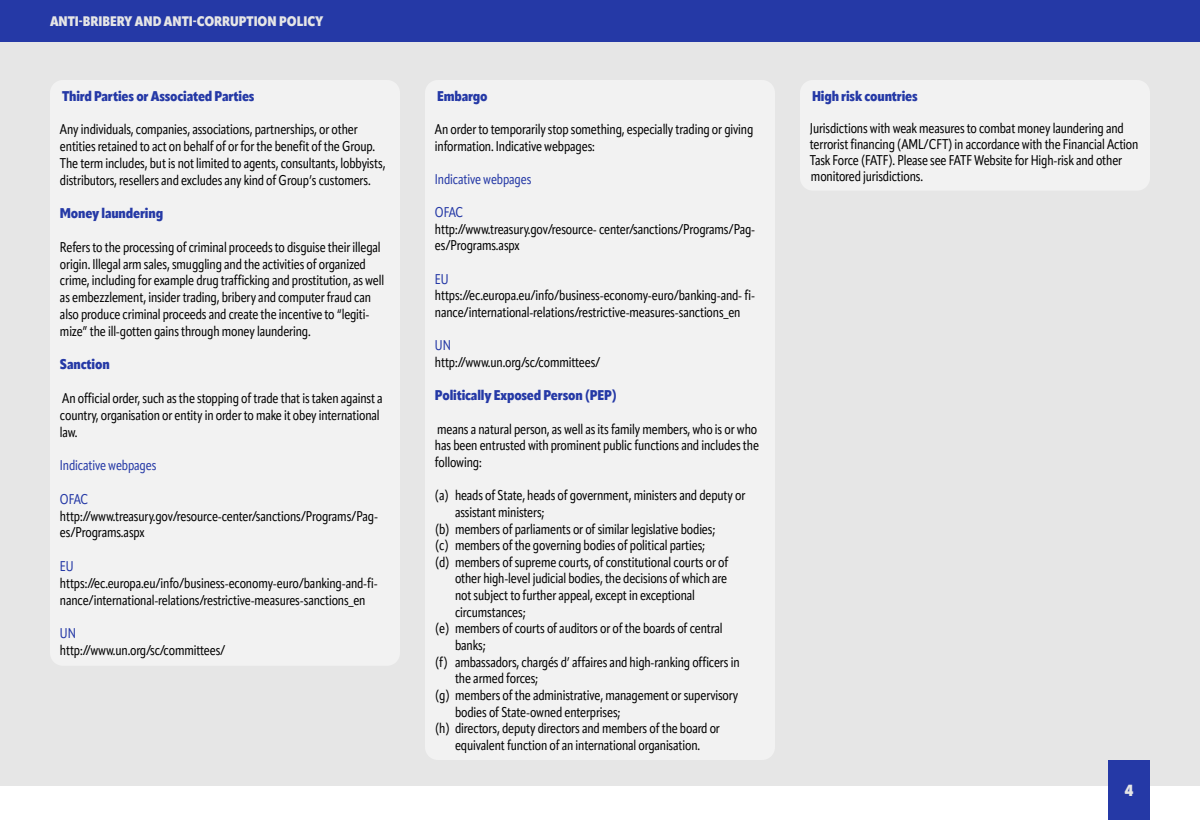
<style>
.page{position:relative;width:1200px;height:820px;background:#fff}
.page>*{position:absolute;margin:0;border:0;box-sizing:border-box;transform-origin:0 0}
.t1{font:900 16px "Apparat Cond";color:#e6e6e6}
.t2{font:14px/16.8px "Apparat Cond";letter-spacing:-.01em;color:#000}
.t3{font:900 14px "Apparat Cond";letter-spacing:-.01em;color:#2539a6}
.t4{font:14px "Apparat Cond";letter-spacing:-.01em;color:#2539a6}
.t5{font:900 13.7px "Apparat Cond";color:#e6e6e6}
</style>
<div class="page">
<div style="left:0;top:41px;width:1200px;height:745px;background:#e6e6e6"></div>
<div style="left:0;top:0;width:1200px;height:41px;background:#2539a6"></div>
<div style="left:1108px;top:760px;width:42px;height:60px;background:#2539a6"></div>
<div style="left:50px;top:80px;width:350px;height:586px;background:#f2f2f2;border-radius:13px"></div>
<div style="left:425px;top:80px;width:350px;height:680px;background:#f2f2f2;border-radius:13px"></div>
<div style="left:800px;top:80px;width:350px;height:111px;background:#f2f2f2;border-radius:13px"></div>
<p class="t5" style="left:50px;top:13px;width:275px">ANTI-BRIBERY AND ANTI-CORRUPTION POLICY</p>
<p class="t3" style="left:62px;top:87px;width:194px">Third Parties or Associated Parties</p>
<p class="t2" style="left:60px;top:121px;width:327px">Any individuals, companies, associations, partnerships, or other entities retained to act on behalf of or for the benefit of the Group.<br>The term includes, but is not limited to agents, consultants, lobbyists, distributors, resellers and excludes any kind of Group’s customers.</p>
<p class="t3" style="left:60px;top:205px;width:105px">Money laundering</p>
<p class="t2" style="left:60px;top:239px;width:326px">Refers to the processing of criminal proceeds to disguise their illegal origin. Illegal arm sales, smuggling and the activities of organized crime, including for example drug trafficking and prostitution, as well as embezzlement, insider trading, bribery and computer fraud can also produce criminal proceeds and create the incentive to “legiti&shy;mize” the ill-gotten gains through money laundering.</p>
<p class="t3" style="left:60px;top:356px;width:51px">Sanction</p>
<p class="t2" style="left:60px;top:390px;width:324px">An official order, such as the stopping of trade that is taken against a country, organisation or entity in order to make it obey international law.</p>
<p class="t4" style="left:60px;top:457px;width:98px">Indicative webpages</p>
<p class="t4" style="left:60px;top:491px;width:30px">OFAC</p>
<p class="t2" style="left:60px;top:507px;width:320px">http://www.treasury.gov/resource-center/sanctions/Programs/Pag&shy;es/Programs.aspx</p>
<p class="t4" style="left:60px;top:558px;width:15px">EU</p>
<p class="t2" style="left:60px;top:575px;width:319px">https://ec.europa.eu/info/business-economy-euro/banking-and-fi&shy;nance/international-relations/restrictive-measures-sanctions_en</p>
<p class="t4" style="left:60px;top:625px;width:17px">UN</p>
<p class="t2" style="left:60px;top:642px;width:167px">http://www.un.org/sc/committees/</p>
<p class="t3" style="left:437px;top:87px;width:52px">Embargo</p>
<p class="t2" style="left:435px;top:121px;width:320px">An order to temporarily stop something, especially trading or giving information. Indicative webpages:</p>
<p class="t4" style="left:435px;top:171px;width:98px">Indicative webpages</p>
<p class="t4" style="left:435px;top:204px;width:30px">OFAC</p>
<p class="t2" style="left:435px;top:221px;width:322px">http://www.treasury.gov/resource- center/sanctions/Programs/Pag&shy;es/Programs.aspx</p>
<p class="t4" style="left:435px;top:271px;width:15px">EU</p>
<p class="t2" style="left:435px;top:287px;width:322px">https://ec.europa.eu/info/business-economy-euro/banking-and- fi&shy;nance/international-relations/restrictive-measures-sanctions_en</p>
<p class="t4" style="left:435px;top:337px;width:17px">UN</p>
<p class="t2" style="left:435px;top:354px;width:167px">http://www.un.org/sc/committees/</p>
<p class="t3" style="left:435px;top:387px;width:183px">Politically Exposed Person (PEP)</p>
<p class="t2" style="left:435px;top:421px;width:326px">means a natural person, as well as its family members, who is or who has been entrusted with prominent public functions and includes the following:</p>
<p class="t2" style="left:435px;top:487px;width:312px">(a) heads of State, heads of government, ministers and deputy or</p>
<p class="t2" style="left:455px;top:504px;width:91px">assistant ministers;</p>
<p class="t2" style="left:435px;top:520px;width:282px">(b) members of parliaments or of similar legislative bodies;</p>
<p class="t2" style="left:435px;top:537px;width:272px">(c) members of the governing bodies of political parties;</p>
<p class="t2" style="left:435px;top:554px;width:295px">(d) members of supreme courts, of constitutional courts or of</p>
<p class="t2" style="left:455px;top:570px;width:274px">other high-level judicial bodies, the decisions of which are</p>
<p class="t2" style="left:455px;top:587px;width:241px">not subject to further appeal, except in exceptional</p>
<p class="t2" style="left:455px;top:604px;width:72px">circumstances;</p>
<p class="t2" style="left:435px;top:620px;width:289px">(e) members of courts of auditors or of the boards of central</p>
<p class="t2" style="left:455px;top:637px;width:32px">banks;</p>
<p class="t2" style="left:435px;top:653px;width:306px">(f) ambassadors, chargés d’ affaires and high-ranking officers in</p>
<p class="t2" style="left:455px;top:670px;width:85px">the armed forces;</p>
<p class="t2" style="left:435px;top:687px;width:305px">(g) members of the administrative, management or supervisory</p>
<p class="t2" style="left:455px;top:703px;width:167px">bodies of State-owned enterprises;</p>
<p class="t2" style="left:435px;top:720px;width:286px">(h) directors, deputy directors and members of the board or</p>
<p class="t2" style="left:455px;top:737px;width:247px">equivalent function of an international organisation.</p>
<p class="t3" style="left:812px;top:87px;width:107px">High risk countries</p>
<p class="t2" style="left:810px;top:120px;width:330px;line-height:16px">Jurisdictions with weak measures to combat money laundering and terrorist financing (AML/CFT) in accordance with the Financial Action Task Force (FATF). Please see FATF Website for High-risk and other monitored jurisdictions.</p>
<p class="t1" style="left:1125px;top:781px;width:10px">4</p>
</div>
